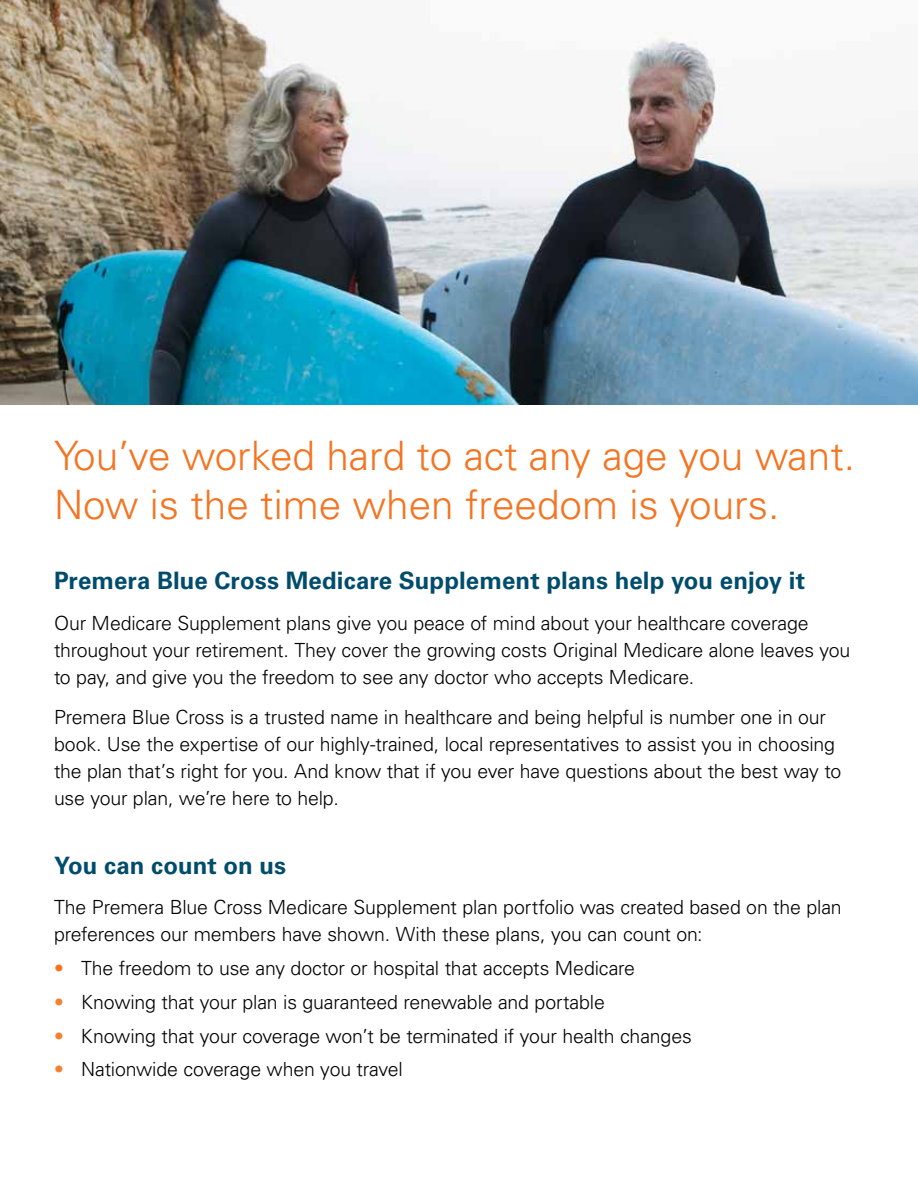
<style>
.page{position:relative;width:918px;height:1188px;background:#fff}
.page>*{position:absolute;margin:0;border:0;box-sizing:border-box;transform-origin:0 0}
.t1{font:300 40.5px/49.5px "Univers LT Std";color:#f47421}
.t2{font:700 24px "Univers LT Std";letter-spacing:.005em;color:#004c6c}
.t3{font:300 19.5px/27px "Univers LT Std";letter-spacing:-.01em;color:#000}
.s1{color:#f47421}
.s2{color:#f58032}
</style>
<div class="page">
<img style="left:0;top:0;width:918px;height:405px">
<h1 class="t1" style="left:54px;top:430px;width:803px">You’ve worked hard to act any age you want.<br>Now is the time when freedom is yours.</h1>
<p class="t2" style="left:54px;top:567px;width:753px">Premera Blue Cross Medicare Supplement plans help you enjoy it</p>
<p class="t3" style="left:54px;top:609px;width:798px">Our Medicare Supplement plans give you peace of mind about your healthcare coverage throughout your retirement. They cover the growing costs Original Medicare alone leaves you to pay, and give you the freedom to see any doctor who accepts Medicare.</p>
<p class="t3" style="left:54px;top:704px;width:789px">Premera Blue Cross is a trusted name in healthcare and being helpful is number one in our book. Use the expertise of our highly-trained, local representatives to assist you in choosing the plan that’s right for you. And know that if you ever have questions about the best way to use your plan, we’re here to help.</p>
<p class="t2" style="left:54px;top:851px;width:234px">You can count on us</p>
<p class="t3" style="left:54px;top:894px;width:789px">The Premera Blue Cross Medicare Supplement plan portfolio was created based on the plan preferences our members have shown. With these plans, you can count on:</p>
<p class="t3" style="left:54px;top:955px;width:583px"><span class="s1">•</span> The freedom to use any doctor or hospital that accepts Medicare</p>
<p class="t3" style="left:54px;top:988px;width:552px"><span class="s2">•</span> Knowing that your plan is guaranteed renewable and portable</p>
<p class="t3" style="left:54px;top:1022px;width:639px"><span class="s2">•</span> Knowing that your coverage won’t be terminated if your health changes</p>
<p class="t3" style="left:54px;top:1056px;width:350px"><span class="s2">•</span> Nationwide coverage when you travel</p>
</div>
